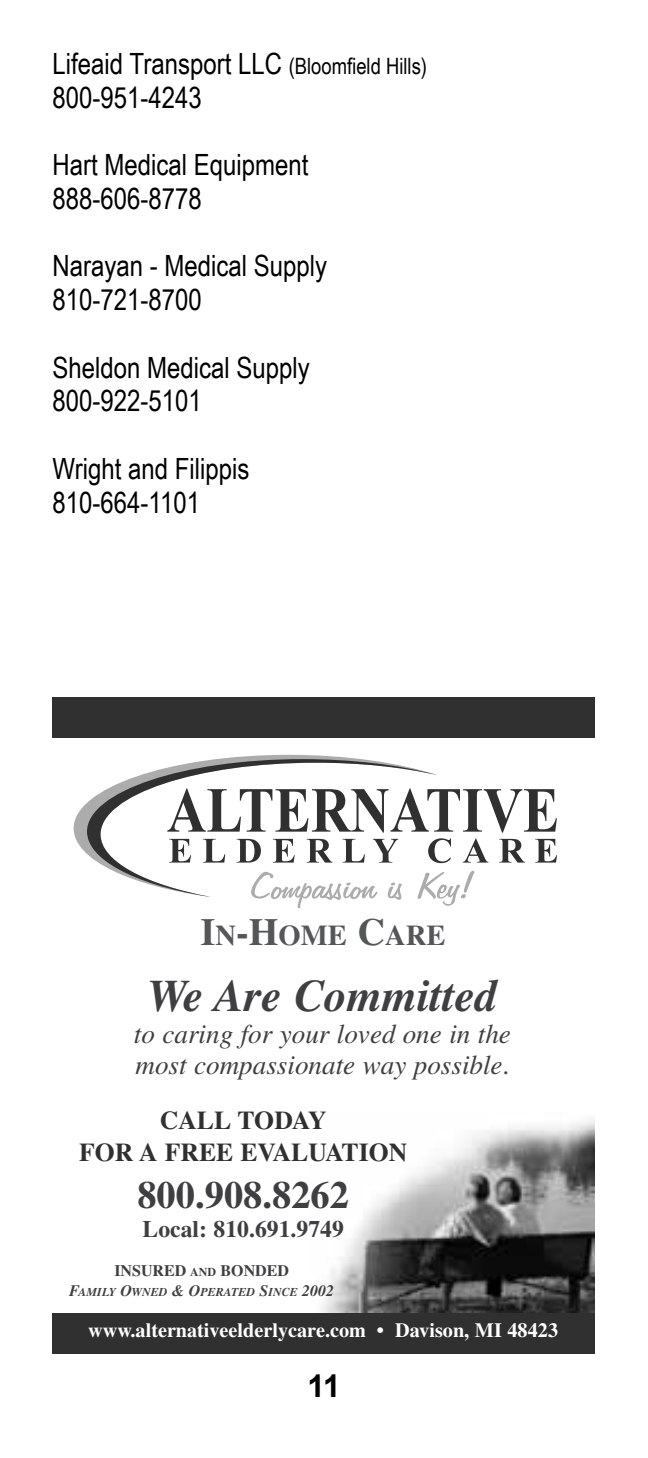
<style>
.page{position:relative;width:648px;height:1458px;background:#fff}
.page>*{position:absolute;margin:0;border:0;box-sizing:border-box;transform-origin:0 0}
.t1{font:italic 700 45.23px "Times";color:#3f3f41}
.t2{font:700 38.48px "Times";color:#3f3f41}
.t3{font:700 31.5px "Arial";color:#000}
.t4{font:29.25px/33.8px "Arial Narrow";color:#000}
.t5{font:700 28.57px "Times";color:#555658}
.t6{font:italic 27px/31.1px "Times";color:#3f3f41}
.t7{font:700 25.65px/31.5px "Times";color:#303030;text-align:center}
.t8{font:700 23.62px "Times";color:#3f3f41}
.t9{font:700 20.25px "Times";color:#fff}
.t10{font:700 15.97px "Times";color:#3f3f41}
.t11{font:italic 700 11.92px "Times";color:#3f3f41}
.s1{font-size:22.5px}
.s2{font-size:38.25px}
.s3{font-style:normal}
.s4{font-size:11.92px}
.s5{font-size:15.97px}
</style>
<div class="page">
<img style="left:322px;top:1118px;width:272px;height:195px">
<svg style="left:437px;top:789px;width:120px;height:74px"></svg>
<svg style="left:254px;top:897px;width:120px;height:11px"></svg>
<svg style="left:388px;top:897px;width:14px;height:3px"></svg>
<svg style="left:418px;top:871px;width:57px;height:35px"></svg>
<svg style="left:74px;top:755px;width:286px;height:99px"></svg>
<svg style="left:87px;top:759px;width:350px;height:138px"></svg>
<div style="left:52px;top:697px;width:542px;height:41px;background:#303030"></div>
<div style="left:52px;top:1313px;width:542px;height:40px;background:#303030"></div>
<p class="t4" style="left:53px;top:46px;width:376px">Lifeaid Transport LLC <span class="s1">(Bloomfield Hills)<br></span>800-951-4243</p>
<p class="t4" style="left:53px;top:147px;width:257px">Hart Medical Equipment<br>888-606-8778</p>
<p class="t4" style="left:53px;top:248px;width:276px">Narayan - Medical Supply<br>810-721-8700</p>
<p class="t4" style="left:53px;top:349px;width:259px">Sheldon Medical Supply<br>800-922-5101</p>
<p class="t4" style="left:53px;top:451px;width:198px">Wright and Filippis<br>810-664-1101</p>
<p class="t5" style="left:200px;top:919px;width:247px"><span class="s2">I</span>N<span class="s2">-H</span>OME <span class="s2">C</span>ARE</p>
<h1 class="t1" style="left:147px;top:970px;width:352px">We Are Committed</h1>
<p class="t6" style="left:134px;top:1018px;width:379px">to caring for your loved one in the most compassionate way possible<span class="s3">.</span></p>
<p class="t7" style="left:79px;top:1104px;width:330px">CALL TODAY<br>FOR A FREE EVALUATION</p>
<h2 class="t2" style="left:137px;top:1172px;width:213px">800.908.8262</h2>
<p class="t8" style="left:143px;top:1215px;width:203px">Local: 810.691.9749</p>
<p class="t10" style="left:114px;top:1261px;width:176px">INSURED <span class="s4">AND</span> BONDED</p>
<p class="t11" style="left:69px;top:1285px;width:267px"><span class="s5">F</span>AMILY <span class="s5">O</span>WNED <span class="s5">&amp; O</span>PERATED <span class="s5">S</span>INCE <span class="s5">2002</span></p>
<p class="t9" style="left:88px;top:1318px;width:471px">www.alternativeelderlycare.com • Davison, MI 48423</p>
<p class="t3" style="left:307px;top:1365px;width:35px">11</p>
</div>
